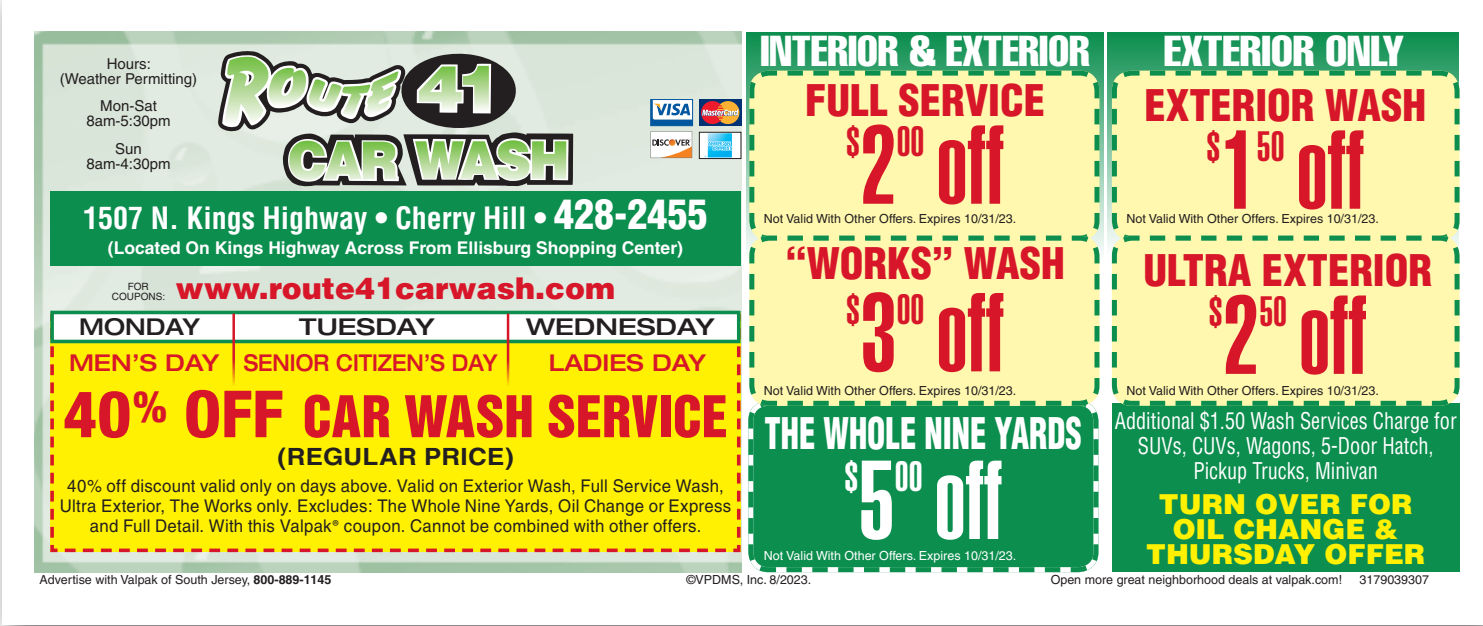
<style>
.page{position:relative;width:1483px;height:626px;background:#fff}
.page>*{position:absolute;margin:0;border:0;box-sizing:border-box;transform-origin:0 0}
.t1{font:900 extra-condensed 110px "Helvetica";color:#d71729}
.t2{font:900 extra-condensed 110px "Helvetica";color:#fff}
.t3{font:52.5px "Helvetica Inserat";color:#d71729}
.t4{font:900 condensed 42.5px "Helvetica";color:#d71729}
.t5{font:extra-condensed 42.5px "Helvetica";color:#fff;scale:1.05 1}
.t6{font:900 condensed 42.5px "Helvetica";color:#fff;scale:.77 1}
.t7{font:extra-condensed 42.5px "Helvetica";color:#fff;scale:1.1 1}
.t8{font:900 extra-condensed 41.75px "Helvetica";color:#d71729}
.t9{font:900 extra-condensed 41.75px "Helvetica";color:#fff}
.t10{font:700 condensed 30px "Helvetica";color:#fff}
.t11{font:900 30px "Helvetica";color:#d71729}
.t12{font:900 27.5px/25px "Helvetica";color:#fff101;text-align:center}
.t13{font:700 23.75px "Helvetica";letter-spacing:.01em;color:#231f20;scale:1.09 1}
.t14{font:500 expanded 23.25px "Helvetica Neue LT";color:#d71729}
.t15{font:500 expanded 23.25px "Helvetica Neue LT";color:#231f20;scale:1.09 1}
.t16{font:500 expanded 23.25px "Helvetica Neue LT";color:#231f20}
.t17{font:condensed 22.5px/25px "Helvetica";color:#fff;text-align:center;scale:.9 1}
.t18{font:17.5px/20px "Helvetica";letter-spacing:.015em;color:#231f20;text-align:center;scale:.96 1}
.t19{font:700 17.5px "Helvetica";color:#fff}
.t20{font:15px/15px "Helvetica";color:#231f20;text-align:center}
.t21{font:12.5px "Helvetica";color:#231f20}
.t22{font:12.5px "Helvetica";color:#fff}
.t23{font:10px "Helvetica";color:#231f20}
.s1{font-weight:900;font-size:40px}
.s2{font-family:"Helvetica Neue";font-weight:800;font-stretch:condensed;font-size:65px}
.s3{font-family:"Myriad Pro"}
.s4{font-weight:700}
</style>
<div class="page">
<svg style="left:1107px;top:32px;width:352px;height:215px;background:#20975d"></svg>
<div style="left:1112px;top:403px;width:347px;height:169px;background:#0b8e4e"></div>
<div style="left:746px;top:32px;width:358px;height:228px;background:linear-gradient(to bottom,#0a8d4e,#fafdfb)"></div>
<div style="left:748px;top:408px;width:351px;height:165px;background:#0b8e4e"></div>
<img style="left:35px;top:32px;width:706px;height:540px">
<div style="left:650px;top:99px;width:43px;height:27px;border:1px solid #01579f"></div>
<div style="left:699px;top:99px;width:42px;height:27px;background:#013374"></div>
<svg style="left:701px;top:101px;width:38px;height:23px"></svg>
<div style="left:699px;top:132px;width:42px;height:26px;background:#fff"></div>
<div style="left:699px;top:132px;width:42px;height:27px;border:1px solid #231f20"></div>
<svg style="left:704px;top:133px;width:28px;height:24px"></svg>
<svg style="left:650px;top:99px;width:42px;height:59px"></svg>
<div style="left:49px;top:312px;width:693px;height:241px;background:#fff101"></div>
<div style="left:52px;top:312px;width:687px;height:29px;background:#fff"></div>
<div style="left:50px;top:310px;width:690px;height:33px;border:4px solid #0b8e4e"></div>
<hr style="left:507px;top:313px;width:2px;height:74px;background:#d71729">
<hr style="left:232px;top:313px;width:3px;height:74px;background:#d71729">
<div style="left:50px;top:192px;width:690px;height:74px;background:#0b8e4e"></div>
<div style="left:1109px;top:68px;width:351px;height:165px;background:#fff8ae"></div>
<svg style="left:747px;top:68px;width:355px;height:165px;background:#f1f2a9"></svg>
<svg style="left:747px;top:233px;width:355px;height:175px;background:#f0f1a9"></svg>
<svg style="left:1109px;top:233px;width:351px;height:175px;background:#eff1a8"></svg>
<svg style="left:218px;top:50px;width:355px;height:136px;background:#a8b59f"></svg>
<p class="t20" style="left:60px;top:56px;width:139px">Hours:<br>(Weather Permitting)</p>
<p class="t20" style="left:86px;top:98px;width:86px">Mon-Sat<br>8am-5:30pm</p>
<p class="t20" style="left:86px;top:141px;width:86px">Sun<br>8am-4:30pm</p>
<h3 class="t10" style="left:83px;top:199px;width:626px">1507 N. Kings Highway • Cherry Hill • <span class="s1">428-2455</span></h3>
<h3 class="t19" style="left:108px;top:237px;width:576px">(Located On Kings Highway Across From Ellisburg Shopping Center)</h3>
<p class="t23" style="left:128px;top:280px;width:23px">FOR</p>
<h3 class="t11" style="left:176px;top:269px;width:441px">www.route41carwash.com</h3>
<p class="t23" style="left:112px;top:290px;width:55px">COUPONS:</p>
<h3 class="t16" style="left:79px;top:312px;width:122px">MONDAY</h3>
<h3 class="t15" style="left:299px;top:312px;width:126px">TUESDAY</h3>
<h3 class="t15" style="left:526px;top:312px;width:175px">WEDNESDAY</h3>
<h3 class="t14" style="left:69px;top:348px;width:430px">MEN’S DAY SENIOR CITIZEN’S DAY</h3>
<h3 class="t14" style="left:549px;top:348px;width:159px">LADIES DAY</h3>
<h2 class="t3" style="left:63px;top:385px;width:666px"><span class="s2">40</span><sup>%</sup> <span class="s2">OFF</span> CAR WASH SERVICE</h2>
<h3 class="t13" style="left:277px;top:442px;width:218px">(REGULAR PRICE)</h3>
<p class="t18" style="left:60px;top:476px;width:701px">40% off discount valid only on days above. Valid on Exterior Wash, Full Service Wash,<br>Ultra Exterior, The Works only. Excludes: The Whole Nine Yards, Oil Change or Express and Full Detail. With this Valpak<span class="s3">®</span> coupon. Cannot be combined with other offers.</p>
<h3 class="t5" style="left:760px;top:24px;width:315px">INTERIOR &amp; EXTERIOR</h3>
<h3 class="t7" style="left:1163px;top:24px;width:220px">EXTERIOR ONLY</h3>
<h3 class="t4" style="left:805px;top:74px;width:241px">FULL SERVICE</h3>
<h3 class="t8" style="left:846px;top:117px;width:15px">$</h3>
<h1 class="t1" style="left:860px;top:102px;width:145px">2 off</h1>
<h3 class="t8" style="left:897px;top:117px;width:29px">00</h3>
<p class="t21" style="left:764px;top:212px;width:254px">Not Valid With Other Offers. Expires 10/31/23.</p>
<h3 class="t4" style="left:785px;top:236px;width:281px">“WORKS” WASH</h3>
<h3 class="t8" style="left:846px;top:285px;width:15px">$</h3>
<h1 class="t1" style="left:860px;top:269px;width:145px">3 off</h1>
<h3 class="t8" style="left:897px;top:285px;width:29px">00</h3>
<p class="t21" style="left:764px;top:383px;width:254px">Not Valid With Other Offers. Expires 10/31/23.</p>
<h3 class="t6" style="left:764px;top:406px;width:414px">THE WHOLE NINE YARDS</h3>
<h3 class="t9" style="left:844px;top:452px;width:15px">$</h3>
<h1 class="t2" style="left:858px;top:437px;width:145px">5 off</h1>
<h3 class="t9" style="left:895px;top:452px;width:29px">00</h3>
<p class="t22" style="left:764px;top:548px;width:254px">Not Valid With Other Offers. Expires 10/31/23.</p>
<h3 class="t4" style="left:1144px;top:79px;width:283px">EXTERIOR WASH</h3>
<h3 class="t8" style="left:1206px;top:122px;width:15px">$</h3>
<h1 class="t1" style="left:1220px;top:107px;width:145px">1 off</h1>
<h3 class="t8" style="left:1257px;top:122px;width:29px">50</h3>
<p class="t21" style="left:1126px;top:212px;width:254px">Not Valid With Other Offers. Expires 10/31/23.</p>
<h3 class="t4" style="left:1143px;top:244px;width:290px">ULTRA EXTERIOR</h3>
<h3 class="t8" style="left:1209px;top:287px;width:15px">$</h3>
<h1 class="t1" style="left:1222px;top:272px;width:145px">2 off</h1>
<h3 class="t8" style="left:1259px;top:287px;width:29px">50</h3>
<p class="t21" style="left:1126px;top:383px;width:254px">Not Valid With Other Offers. Expires 10/31/23.</p>
<h3 class="t17" style="left:1114px;top:407px;width:381px">Additional $1.50 Wash Services Charge for<br>SUVs, CUVs, Wagons, 5-Door Hatch,<br>Pickup Trucks, Minivan</h3>
<h3 class="t12" style="left:1146px;top:490px;width:281px">TURN OVER FOR<br>OIL CHANGE &amp;<br>THURSDAY OFFER</h3>
<p class="t21" style="left:40px;top:572px;width:293px">Advertise with Valpak of South Jersey, <span class="s4">800-889-1145</span></p>
<p class="t21" style="left:686px;top:572px;width:126px">©VPDMS, Inc. 8/2023.</p>
<p class="t21" style="left:1050px;top:572px;width:293px">Open more great neighborhood deals at valpak.com!</p>
<p class="t21" style="left:1359px;top:572px;width:71px">3179039307</p>
</div>
